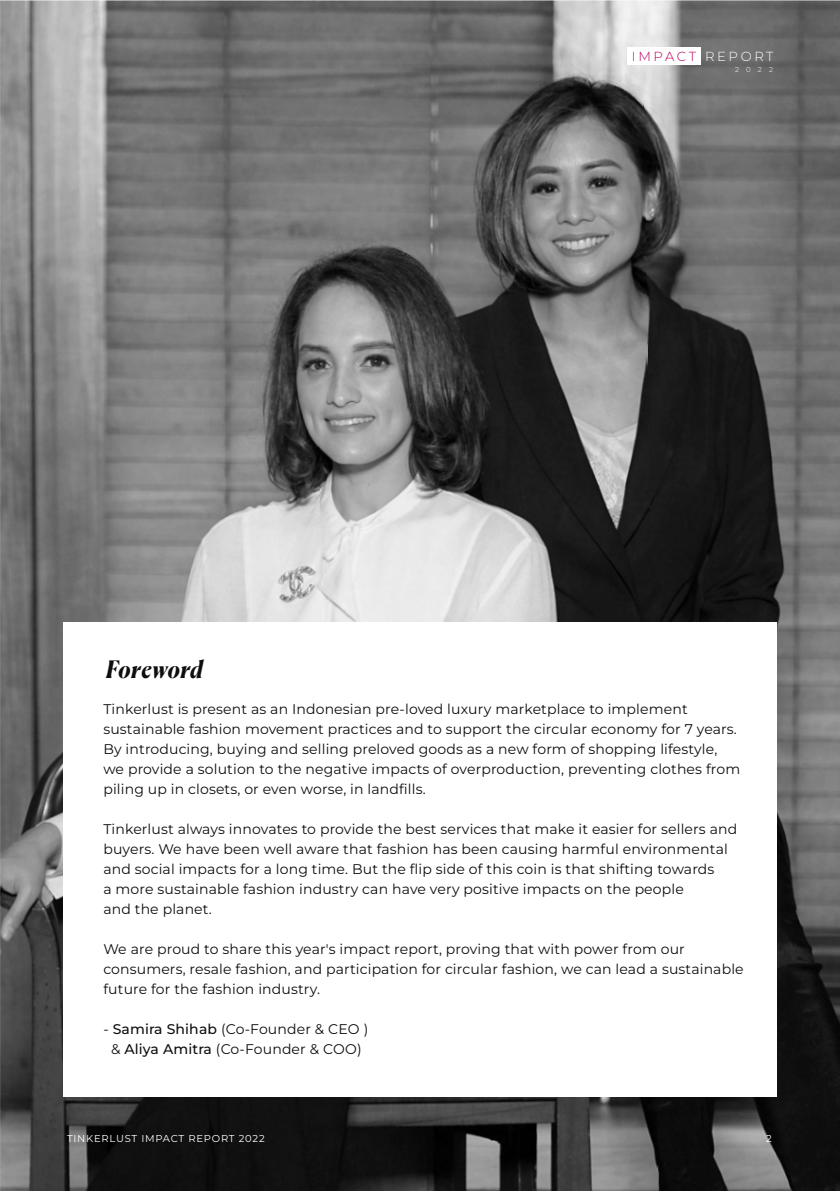
<style>
.page{position:relative;width:840px;height:1191px;background:#fff}
.page>*{position:absolute;margin:0;border:0;box-sizing:border-box;transform-origin:0 0}
.t1{font:italic 700 24px "Canela";letter-spacing:.02em;color:#0e0e0e}
.t2{font:14px/20px "Montserrat";letter-spacing:.01em;color:#0e0e0e}
.t3{font:300 13.2px "Montserrat";letter-spacing:.2em;color:#b80062}
.t4{font:10px "Montserrat";letter-spacing:.075em;color:#fff}
.t5{font:300 7.2px "Montserrat";color:#fff}
.s1{color:#fff}
.s2{font-weight:500}
</style>
<div class="page">
<img style="left:0;top:0;width:313px;height:349px">
<img style="left:313px;top:0;width:329px;height:349px">
<img style="left:642px;top:0;width:197px;height:625px">
<img style="left:0;top:349px;width:318px;height:353px">
<img style="left:318px;top:344px;width:334px;height:279px">
<img style="left:658px;top:625px;width:181px;height:566px">
<img style="left:0;top:702px;width:63px;height:349px">
<img style="left:0;top:1051px;width:658px;height:140px">
<div style="left:63px;top:623px;width:713px;height:474px;background:#fff"></div>
<div style="left:626px;top:48px;width:74px;height:17px;background:#fff"></div>
<p class="t3" style="left:631px;top:48px;width:143px">IMPACT <span class="s1">REPORT</span></p>
<p class="t5" style="left:734px;top:64px;width:39px">2022</p>
<h1 class="t1" style="left:106px;top:650px;width:98px">Foreword</h1>
<p class="t2" style="left:103px;top:698px;width:638px">Tinkerlust is present as an Indonesian pre-loved luxury marketplace to implement sustainable fashion movement practices and to support the circular economy for 7 years.<br>By introducing, buying and selling preloved goods as a new form of shopping lifestyle, we provide a solution to the negative impacts of overproduction, preventing clothes from piling up in closets, or even worse, in landfills.</p>
<p class="t2" style="left:103px;top:818px;width:635px">Tinkerlust always innovates to provide the best services that make it easier for sellers and buyers. We have been well aware that fashion has been causing harmful environmental and social impacts for a long time. But the flip side of this coin is that shifting towards<br>a more sustainable fashion industry can have very positive impacts on the people<br>and the planet.</p>
<p class="t2" style="left:103px;top:938px;width:641px">We are proud to share this year's impact report, proving that with power from our consumers, resale fashion, and participation for circular fashion, we can lead a sustainable future for the fashion industry.</p>
<p class="t2" style="left:103px;top:1018px;width:266px;text-align:center">- <span class="s2">Samira Shihab</span> (Co-Founder &amp; CEO ) &amp; <span class="s2">Aliya Amitra</span> (Co-Founder &amp; COO)</p>
<p class="t4" style="left:67px;top:1131px;width:199px">TINKERLUST IMPACT REPORT 2022</p>
<p class="t4" style="left:765px;top:1131px;width:7px">2</p>
</div>
